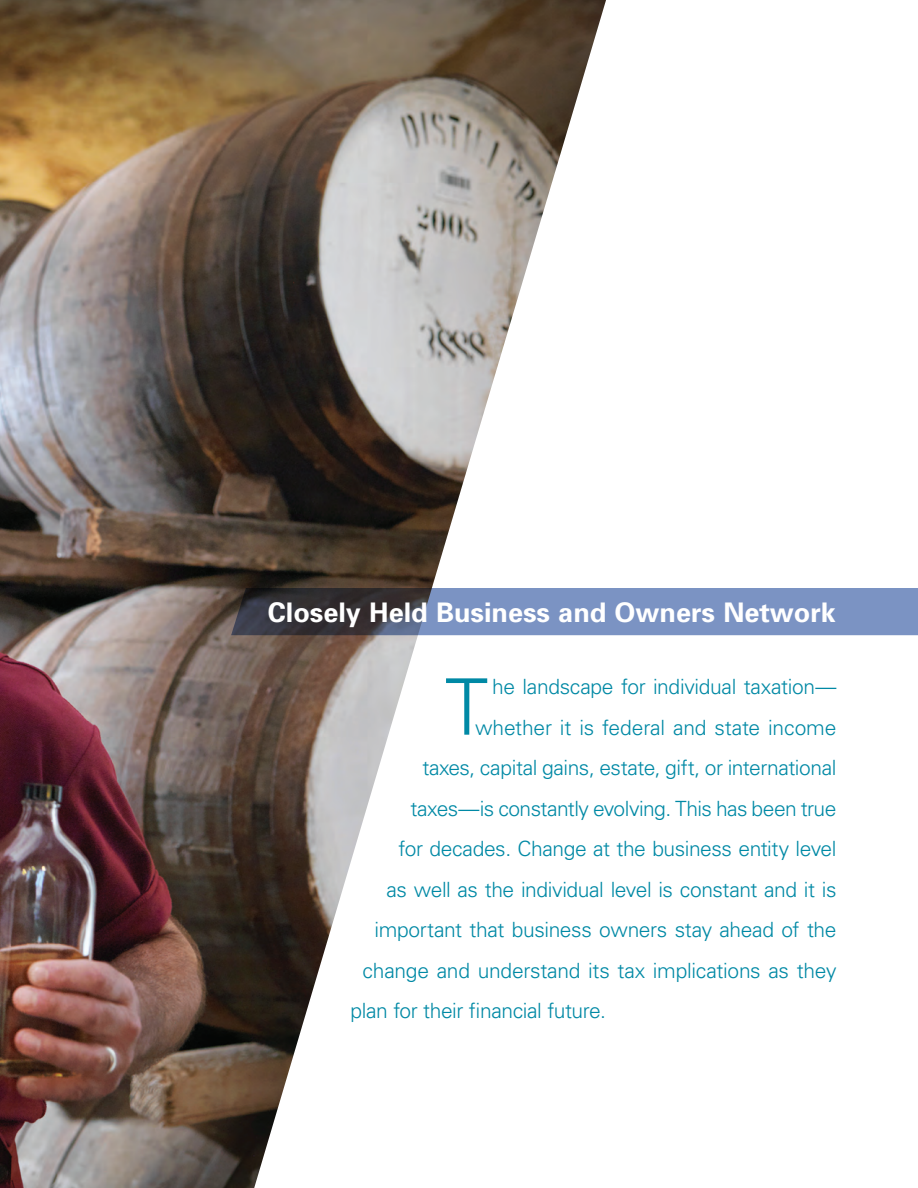
<style>
.page{position:relative;width:918px;height:1188px;background:#fff}
.page>*{position:absolute;margin:0;border:0;box-sizing:border-box;transform-origin:0 0}
.t1{font:300 78px "Univers";color:#0089a5}
.ACI_QUOTE_PULLOUT_1{font:700 27px "Univers";color:#fff}
.t2{font:300 21px "Univers";letter-spacing:-.02em;color:#0089a5}
</style>
<div class="page">
<img style="left:0;top:0;width:606px;height:1188px">
<svg style="left:231px;top:588px;width:687px;height:47px;background:#68799d"></svg>
<p class="ACI_QUOTE_PULLOUT_1" style="left:268px;top:596px;width:569px">Closely Held Business and Owners Network</p>
<p class="t1" style="left:445px;top:660px;width:45px">T</p>
<p class="t2" style="left:492px;top:674px;width:346px">he landscape for individual taxation—</p>
<p class="t2" style="left:475px;top:715px;width:363px">whether it is federal and state income</p>
<p class="t2" style="left:423px;top:755px;width:415px">taxes, capital gains, estate, gift, or international</p>
<p class="t2" style="left:411px;top:796px;width:427px">taxes—is constantly evolving. This has been true</p>
<p class="t2" style="left:399px;top:836px;width:439px">for decades. Change at the business entity level</p>
<p class="t2" style="left:387px;top:877px;width:452px">as well as the individual level is constant and it is</p>
<p class="t2" style="left:375px;top:917px;width:463px">important that business owners stay ahead of the</p>
<p class="t2" style="left:363px;top:958px;width:475px">change and understand its tax implications as they</p>
<p class="t2" style="left:351px;top:998px;width:257px">plan for their financial future.</p>
</div>
